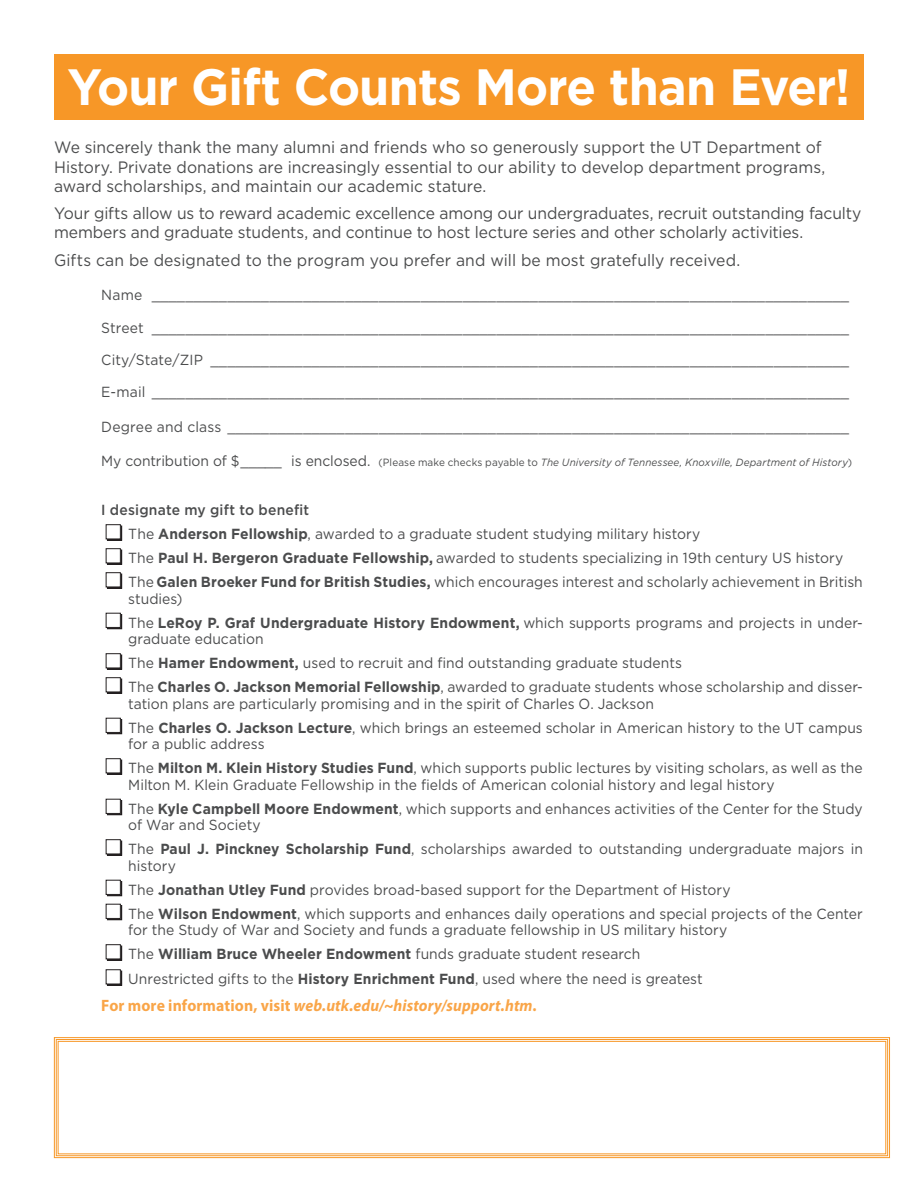
<style>
.page{position:relative;width:918px;height:1188px;background:#fff}
.page>*{position:absolute;margin:0;border:0;box-sizing:border-box;transform-origin:0 0}
.Head1{font:700 51px "Gotham";letter-spacing:-.02em;color:#fff;scale:.95 1}
.t1{font:16.5px/19.5px "Gotham";letter-spacing:-.005em;color:#4b4c4d;scale:.95 1}
.body-1st_graf{font:italic 700 16.5px "Myriad Pro";letter-spacing:.01em;color:#f9a548;scale:.95 1}
.ListOfFunds{font:14.7px/16.5px "Gotham";color:#4b4c4d;scale:.95 1}
.body-1st_graf-2{font:14.7px "Gotham";letter-spacing:.01em;color:#4b4c4d;scale:.95 1}
.body-1st_graf-3{font:500 14.7px "Gotham";letter-spacing:.015em;color:#4b4c4d;scale:.95 1}
.body-1st_graf-4{font:italic 10.5px "Gotham";letter-spacing:.01em;color:#4b4c4d;scale:.95 1}
.s1{font-style:normal;font-size:14.7px}
.s2{font-style:normal}
.s3{font-weight:700}
</style>
<div class="page">
<div style="left:107px;top:526px;width:15px;height:15px;border:1px solid #231f20"></div>
<div style="left:106px;top:525px;width:14px;height:14px;background:#fff"></div>
<div style="left:106px;top:524px;width:15px;height:15px;border:1px solid #231f20"></div>
<div style="left:107px;top:550px;width:15px;height:15px;border:1px solid #231f20"></div>
<div style="left:106px;top:549px;width:14px;height:14px;background:#fff"></div>
<div style="left:106px;top:548px;width:15px;height:15px;border:1px solid #231f20"></div>
<div style="left:107px;top:574px;width:15px;height:15px;border:1px solid #231f20"></div>
<div style="left:106px;top:573px;width:14px;height:14px;background:#fff"></div>
<div style="left:106px;top:572px;width:15px;height:15px;border:1px solid #231f20"></div>
<div style="left:107px;top:614px;width:15px;height:15px;border:1px solid #231f20"></div>
<div style="left:106px;top:613px;width:14px;height:14px;background:#fff"></div>
<div style="left:106px;top:613px;width:15px;height:15px;border:1px solid #231f20"></div>
<div style="left:107px;top:655px;width:15px;height:15px;border:1px solid #231f20"></div>
<div style="left:106px;top:654px;width:14px;height:14px;background:#fff"></div>
<div style="left:106px;top:653px;width:15px;height:15px;border:1px solid #231f20"></div>
<div style="left:107px;top:679px;width:15px;height:15px;border:1px solid #231f20"></div>
<div style="left:106px;top:678px;width:14px;height:14px;background:#fff"></div>
<div style="left:106px;top:677px;width:15px;height:15px;border:1px solid #231f20"></div>
<div style="left:107px;top:719px;width:15px;height:15px;border:1px solid #231f20"></div>
<div style="left:106px;top:718px;width:14px;height:14px;background:#fff"></div>
<div style="left:106px;top:718px;width:15px;height:15px;border:1px solid #231f20"></div>
<div style="left:107px;top:760px;width:15px;height:15px;border:1px solid #231f20"></div>
<div style="left:106px;top:759px;width:14px;height:14px;background:#fff"></div>
<div style="left:106px;top:758px;width:15px;height:15px;border:1px solid #231f20"></div>
<div style="left:107px;top:800px;width:15px;height:15px;border:1px solid #231f20"></div>
<div style="left:106px;top:799px;width:14px;height:14px;background:#fff"></div>
<div style="left:106px;top:799px;width:15px;height:15px;border:1px solid #231f20"></div>
<div style="left:107px;top:841px;width:15px;height:15px;border:1px solid #231f20"></div>
<div style="left:106px;top:840px;width:14px;height:14px;background:#fff"></div>
<div style="left:106px;top:839px;width:15px;height:15px;border:1px solid #231f20"></div>
<div style="left:107px;top:881px;width:15px;height:15px;border:1px solid #231f20"></div>
<div style="left:106px;top:880px;width:14px;height:14px;background:#fff"></div>
<div style="left:106px;top:880px;width:15px;height:15px;border:1px solid #231f20"></div>
<div style="left:107px;top:905px;width:15px;height:15px;border:1px solid #231f20"></div>
<div style="left:106px;top:904px;width:14px;height:14px;background:#fff"></div>
<div style="left:106px;top:904px;width:15px;height:15px;border:1px solid #231f20"></div>
<div style="left:107px;top:946px;width:15px;height:15px;border:1px solid #231f20"></div>
<div style="left:106px;top:945px;width:14px;height:14px;background:#fff"></div>
<div style="left:106px;top:944px;width:15px;height:15px;border:1px solid #231f20"></div>
<div style="left:107px;top:971px;width:15px;height:15px;border:1px solid #231f20"></div>
<div style="left:106px;top:970px;width:14px;height:14px;background:#fff"></div>
<div style="left:106px;top:969px;width:15px;height:15px;border:1px solid #231f20"></div>
<svg style="left:54px;top:1037px;width:836px;height:121px"></svg>
<div style="left:56px;top:1039px;width:832px;height:117px;border:1px solid #f79727"></div>
<div style="left:58px;top:1041px;width:828px;height:113px;border:1px solid #f79727"></div>
<div style="left:54px;top:54px;width:810px;height:65px;background:#f79727"></div>
<p class="Head1" style="left:67px;top:53px;width:826px">Your Gift Counts More than Ever!</p>
<p class="t1" style="left:54px;top:138px;width:813px">We sincerely thank the many alumni and friends who so generously support the UT Department of<br>History. Private donations are increasingly essential to our ability to develop department programs, award scholarships, and maintain our academic stature.</p>
<p class="t1" style="left:54px;top:203px;width:851px">Your gifts allow us to reward academic excellence among our undergraduates, recruit outstanding faculty members and graduate students, and continue to host lecture series and other scholarly activities.</p>
<p class="t1" style="left:54px;top:250px;width:724px">Gifts can be designated to the program you prefer and will be most gratefully received.</p>
<p class="body-1st_graf-2" style="left:101px;top:286px;width:789px">Name ___________________________________________________________________________________</p>
<p class="body-1st_graf-2" style="left:101px;top:318px;width:789px">Street ___________________________________________________________________________________</p>
<p class="body-1st_graf-2" style="left:101px;top:350px;width:789px">City/State/ZIP ____________________________________________________________________________</p>
<p class="body-1st_graf-2" style="left:101px;top:383px;width:789px">E-mail ___________________________________________________________________________________</p>
<p class="body-1st_graf-2" style="left:101px;top:418px;width:789px">Degree and class __________________________________________________________________________</p>
<p class="body-1st_graf-4" style="left:101px;top:456px;width:792px"><span class="s1">My contribution of $_____ is enclosed.</span> <span class="s2">(Please make checks payable to</span> The University of Tennessee, Knoxville, Department of History<span class="s2">)</span></p>
<p class="body-1st_graf-3" style="left:101px;top:500px;width:221px">I designate my gift to benefit</p>
<p class="ListOfFunds" style="left:128px;top:525px;width:604px">The <span class="s3">Anderson Fellowship</span>, awarded to a graduate student studying military history</p>
<p class="ListOfFunds" style="left:128px;top:549px;width:754px">The <span class="s3">Paul H. Bergeron Graduate Fellowship,</span> awarded to students specializing in 19th century US history</p>
<p class="ListOfFunds" style="left:128px;top:573px;width:775px">The <span class="s3">Galen Broeker Fund for British Studies,</span> which encourages interest and scholarly achievement in British studies)</p>
<p class="ListOfFunds" style="left:128px;top:614px;width:775px">The <span class="s3">LeRoy P. Graf Undergraduate History Endowment,</span> which supports programs and projects in under&shy;graduate education</p>
<p class="ListOfFunds" style="left:128px;top:654px;width:584px">The <span class="s3">Hamer Endowment,</span> used to recruit and find outstanding graduate students</p>
<p class="ListOfFunds" style="left:128px;top:678px;width:775px">The <span class="s3">Charles O. Jackson Memorial Fellowship</span>, awarded to graduate students whose scholarship and disser&shy;tation plans are particularly promising and in the spirit of Charles O. Jackson</p>
<p class="ListOfFunds" style="left:128px;top:719px;width:775px">The <span class="s3">Charles O. Jackson Lecture</span>, which brings an esteemed scholar in American history to the UT campus for a public address</p>
<p class="ListOfFunds" style="left:128px;top:759px;width:775px">The <span class="s3">Milton M. Klein History Studies Fund</span>, which supports public lectures by visiting scholars, as well as the<br>Milton M. Klein Graduate Fellowship in the fields of American colonial history and legal history</p>
<p class="ListOfFunds" style="left:128px;top:800px;width:775px">The <span class="s3">Kyle Campbell Moore Endowment</span>, which supports and enhances activities of the Center for the Study of War and Society</p>
<p class="ListOfFunds" style="left:128px;top:840px;width:775px">The <span class="s3">Paul J. Pinckney Scholarship Fund</span>, scholarships awarded to outstanding undergraduate majors in history</p>
<p class="ListOfFunds" style="left:128px;top:881px;width:636px">The <span class="s3">Jonathan Utley Fund</span> provides broad-based support for the Department of History</p>
<p class="ListOfFunds" style="left:128px;top:905px;width:775px">The <span class="s3">Wilson Endowment</span>, which supports and enhances daily operations and special projects of the Center for the Study of War and Society and funds a graduate fellowship in US military history</p>
<p class="ListOfFunds" style="left:128px;top:945px;width:541px">The <span class="s3">William Bruce Wheeler Endowment</span> funds graduate student research</p>
<p class="ListOfFunds" style="left:128px;top:970px;width:606px">Unrestricted gifts to the <span class="s3">History Enrichment Fund</span>, used where the need is greatest</p>
<p class="body-1st_graf" style="left:101px;top:995px;width:460px"><span class="s2">For more information, visit</span> web.utk.edu/~history/support.htm<span class="s2">.</span></p>
</div>
